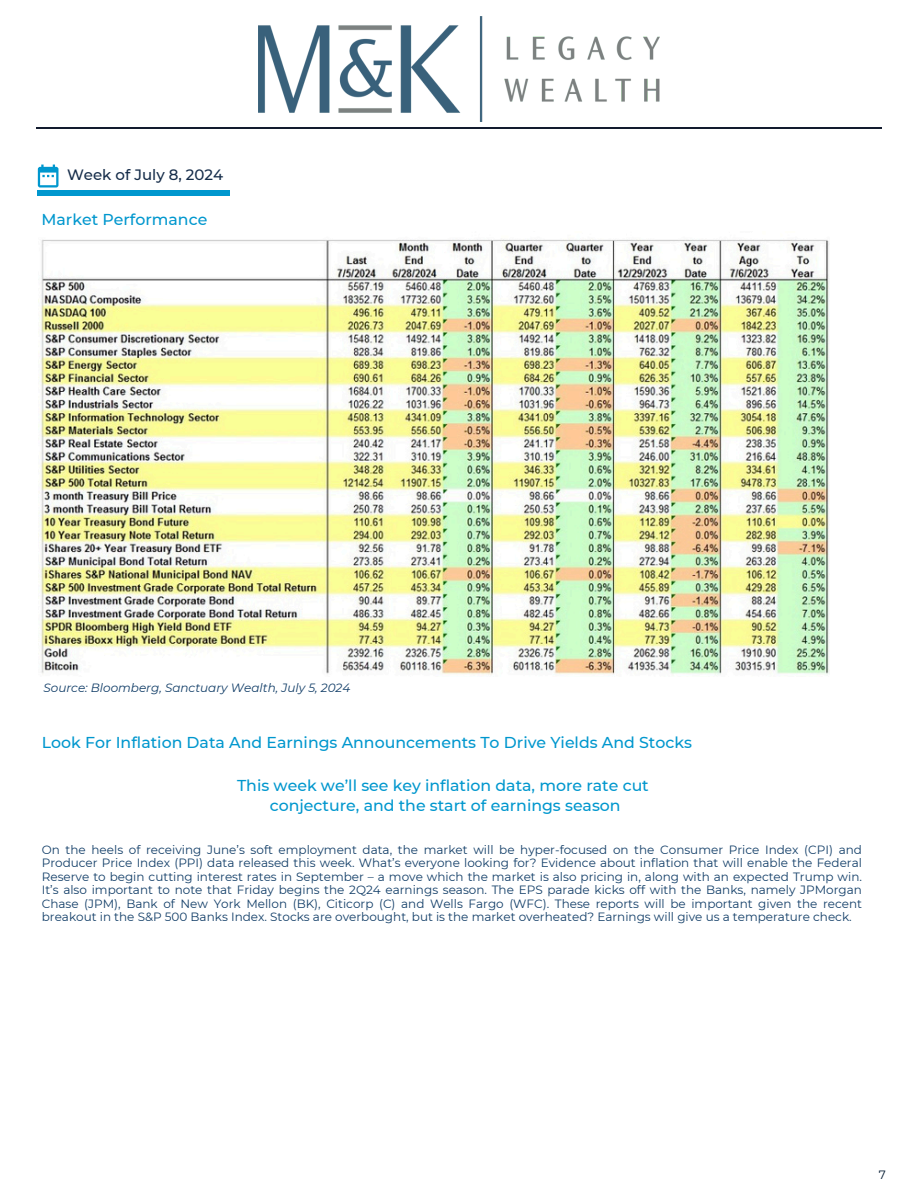
<style>
.page{position:relative;width:918px;height:1188px;background:#fff}
.page>*{position:absolute;margin:0;border:0;box-sizing:border-box;transform-origin:0 0}
.t1{font:500 15.75px "Montserrat";color:#0097ce}
.t2{font:500 15px "Montserrat";color:#162d4a}
.t3{font:12px/13.5px "Montserrat";color:#123e68;text-align:justify}
.t4{font:italic 12px "Montserrat";color:#123e68}
.t5{font:12px "Montserrat";color:#00182f}
</style>
<div class="page">
<hr style="left:36px;top:127px;width:846px;height:2px;background:#121b2e">
<svg style="left:38px;top:165px;width:21px;height:23px"></svg>
<hr style="left:38px;top:191px;width:192px;height:4px;background:#0097ce">
<img style="left:39px;top:239px;width:791px;height:436px">
<img style="left:259px;top:17px;width:400px;height:105px">
<h1 class="t2" style="left:67px;top:165px;width:158px">Week of July 8, 2024</h1>
<h1 class="t1" style="left:41px;top:209px;width:167px">Market Performance</h1>
<h1 class="t4" style="left:43px;top:680px;width:308px">Source: Bloomberg, Sanctuary Wealth, July 5, 2024</h1>
<h1 class="t1" style="left:42px;top:733px;width:652px">Look For Inflation Data And Earnings Announcements To Drive Yields And Stocks</h1>
<p class="t1" style="left:237px;top:775px;width:413px">This week we’ll see key inflation data, more rate cut</p>
<p class="t1" style="left:270px;top:796px;width:352px">conjecture, and the start of earnings season</p>
<h1 class="t3" style="left:42px;top:843px;width:822px">On the heels of receiving June’s soft employment data, the market will be hyper-focused on the Consumer Price Index (CPI) and Producer Price Index (PPI) data released this week. What’s everyone looking for? Evidence about inflation that will enable the Federal Reserve to begin cutting interest rates in September – a move which the market is also pricing in, along with an expected Trump win.<br>It’s also important to note that Friday begins the 2Q24 earnings season. The EPS parade kicks off with the Banks, namely JPMorgan Chase (JPM), Bank of New York Mellon (BK), Citicorp (C) and Wells Fargo (WFC). These reports will be important given the recent breakout in the S&amp;P 500 Banks Index. Stocks are overbought, but is the market overheated? Earnings will give us a temperature check.</h1>
<p class="t5" style="left:879px;top:1167px;width:9px">7</p>
</div>
